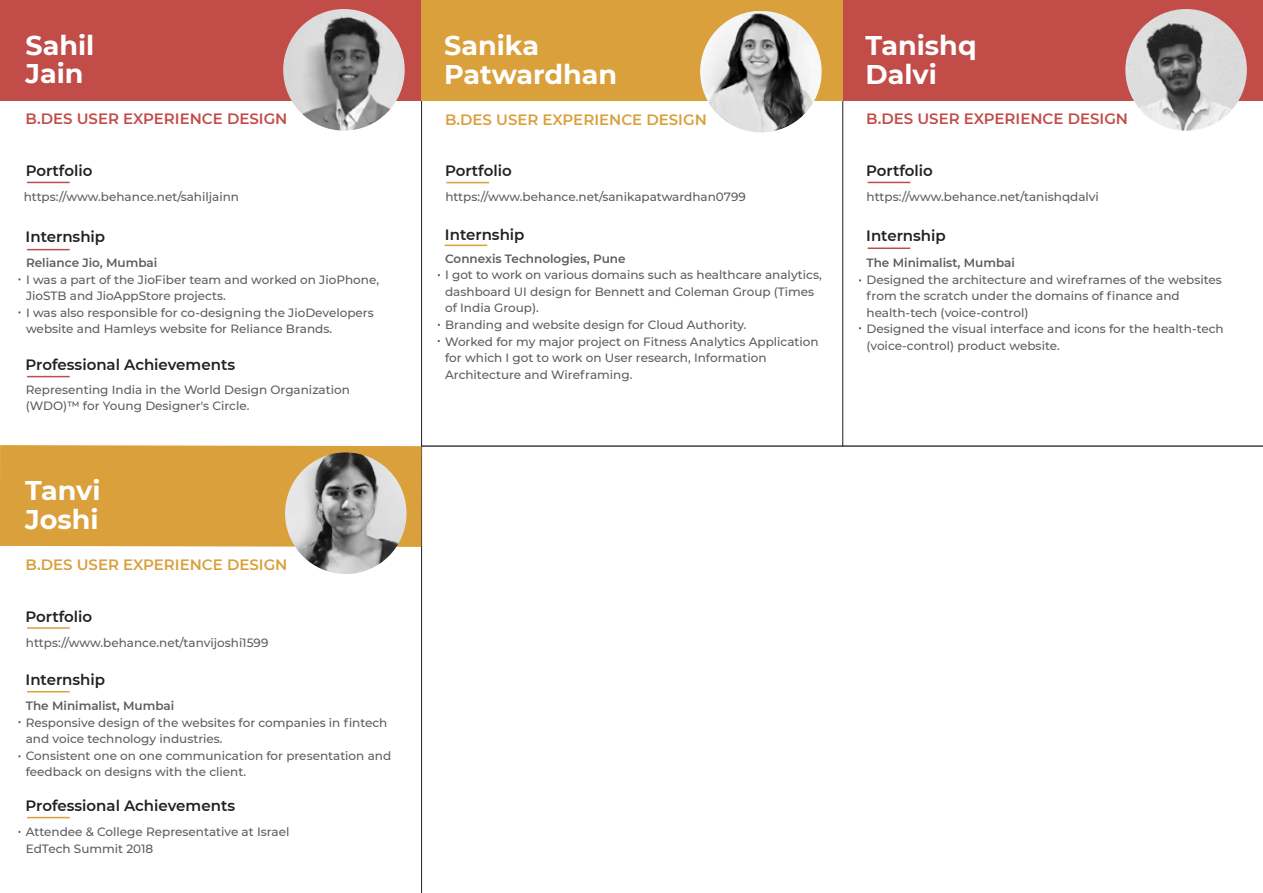
<style>
.page{position:relative;width:1263px;height:893px;background:#fff}
.page>*{position:absolute;margin:0;border:0;box-sizing:border-box;transform-origin:0 0}
.t1{font:700 27px/28.5px "Montserrat";color:#fff}
.t2{font:600 15px "Montserrat";color:#231f20}
.t3{font:600 15px "Montserrat";color:#daa03c}
.t4{font:600 15px "Montserrat";color:#c14c48}
.t5{font:500 12px/16.5px "Montserrat";color:#5d5d5d}
.t6{font:600 12px "Montserrat";color:#5d5d5d}
</style>
<div class="page">
<svg style="left:843px;top:101px;width:420px;height:345px"></svg>
<div style="left:0;top:0;width:421px;height:101px;background:#c14c48"></div>
<div style="left:843px;top:0;width:420px;height:101px;background:#c14c48"></div>
<div style="left:421px;top:0;width:422px;height:101px;background:#daa03c"></div>
<hr style="left:27px;top:816px;width:43px;height:2px;background:#daa03c">
<svg style="left:421px;top:446px;width:842px;height:446px"></svg>
<div style="left:0;top:445px;width:421px;height:102px;background:#daa03c"></div>
<hr style="left:27px;top:627px;width:43px;height:1px;background:#daa03c">
<hr style="left:27px;top:690px;width:43px;height:2px;background:#daa03c">
<hr style="left:27px;top:182px;width:43px;height:1px;background:#c14c48">
<hr style="left:27px;top:249px;width:43px;height:1px;background:#c14c48">
<hr style="left:27px;top:376px;width:43px;height:1px;background:#c14c48">
<hr style="left:868px;top:182px;width:42px;height:1px;background:#c14c48">
<hr style="left:868px;top:247px;width:42px;height:2px;background:#c14c48">
<hr style="left:446px;top:182px;width:43px;height:1px;background:#daa03c">
<hr style="left:445px;top:244px;width:42px;height:2px;background:#daa03c">
<img style="left:283px;top:9px;width:122px;height:122px;border-radius:61px">
<img style="left:700px;top:11px;width:122px;height:121px">
<img style="left:1125px;top:9px;width:122px;height:122px;border-radius:61px">
<img style="left:285px;top:452px;width:121px;height:122px;border-radius:61px">
<h1 class="t1" style="left:26px;top:30px;width:70px">Sahil<br>Jain</h1>
<h1 class="t1" style="left:865px;top:30px;width:113px">Tanishq<br>Dalvi</h1>
<h1 class="t1" style="left:444px;top:30px;width:175px">Sanika<br>Patwardhan</h1>
<p class="t4" style="left:26px;top:108px;width:263px">B.DES USER EXPERIENCE DESIGN</p>
<p class="t2" style="left:26px;top:160px;width:68px">Portfolio</p>
<p class="t5" style="left:24px;top:188px;width:217px">https://www.behance.net/sahiljainn</p>
<p class="t2" style="left:26px;top:226px;width:81px">Internship</p>
<p class="t6" style="left:26px;top:254px;width:133px">Reliance Jio, Mumbai</p>
<p class="t5" style="left:26px;top:271px;width:355px">I was a part of the JioFiber team and worked on JioPhone, JioSTB and JioAppStore projects.<br>I was also responsible for co-designing the JioDevelopers website and Hamleys website for Reliance Brands.</p>
<p class="t2" style="left:26px;top:354px;width:211px">Professional Achievements</p>
<p class="t5" style="left:26px;top:380px;width:326px">Representing India in the World Design Organization (WDO)™ for Young Designer's Circle.</p>
<h1 class="t1" style="left:25px;top:475px;width:77px">Tanvi<br>Joshi</h1>
<p class="t3" style="left:26px;top:554px;width:263px">B.DES USER EXPERIENCE DESIGN</p>
<p class="t2" style="left:26px;top:605px;width:68px">Portfolio</p>
<p class="t5" style="left:26px;top:633px;width:244px">https://www.behance.net/tanvijoshi1599</p>
<p class="t2" style="left:26px;top:669px;width:81px">Internship</p>
<p class="t6" style="left:26px;top:697px;width:150px">The Minimalist, Mumbai</p>
<p class="t5" style="left:26px;top:713px;width:367px">Responsive design of the websites for companies in fintech and voice technology industries.<br>Consistent one on one communication for presentation and feedback on designs with the client.</p>
<p class="t2" style="left:26px;top:795px;width:211px">Professional Achievements</p>
<p class="t5" style="left:26px;top:823px;width:265px">Attendee &amp; College Representative at Israel<br>EdTech Summit 2018</p>
<p class="t3" style="left:445px;top:109px;width:263px">B.DES USER EXPERIENCE DESIGN</p>
<p class="t4" style="left:866px;top:108px;width:263px">B.DES USER EXPERIENCE DESIGN</p>
<p class="t2" style="left:445px;top:160px;width:68px">Portfolio</p>
<p class="t5" style="left:445px;top:188px;width:302px">https://www.behance.net/sanikapatwardhan0799</p>
<p class="t2" style="left:866px;top:160px;width:68px">Portfolio</p>
<p class="t5" style="left:866px;top:188px;width:234px">https://www.behance.net/tanishqdalvi</p>
<p class="t2" style="left:445px;top:224px;width:81px">Internship</p>
<p class="t6" style="left:445px;top:250px;width:182px">Connexis Technologies, Pune</p>
<p class="t5" style="left:445px;top:266px;width:378px">I got to work on various domains such as healthcare analytics, dashboard UI design for Bennett and Coleman Group (Times of India Group).<br>Branding and website design for Cloud Authority.<br>Worked for my major project on Fitness Analytics Application for which I got to work on User research, Information Architecture and Wireframing.</p>
<p class="t2" style="left:866px;top:225px;width:81px">Internship</p>
<p class="t6" style="left:866px;top:254px;width:150px">The Minimalist, Mumbai</p>
<p class="t5" style="left:866px;top:271px;width:359px">Designed the architecture and wireframes of the websites from the scratch under the domains of finance and health-tech (voice-control)<br>Designed the visual interface and icons for the health-tech (voice-control) product website.</p>
</div>
